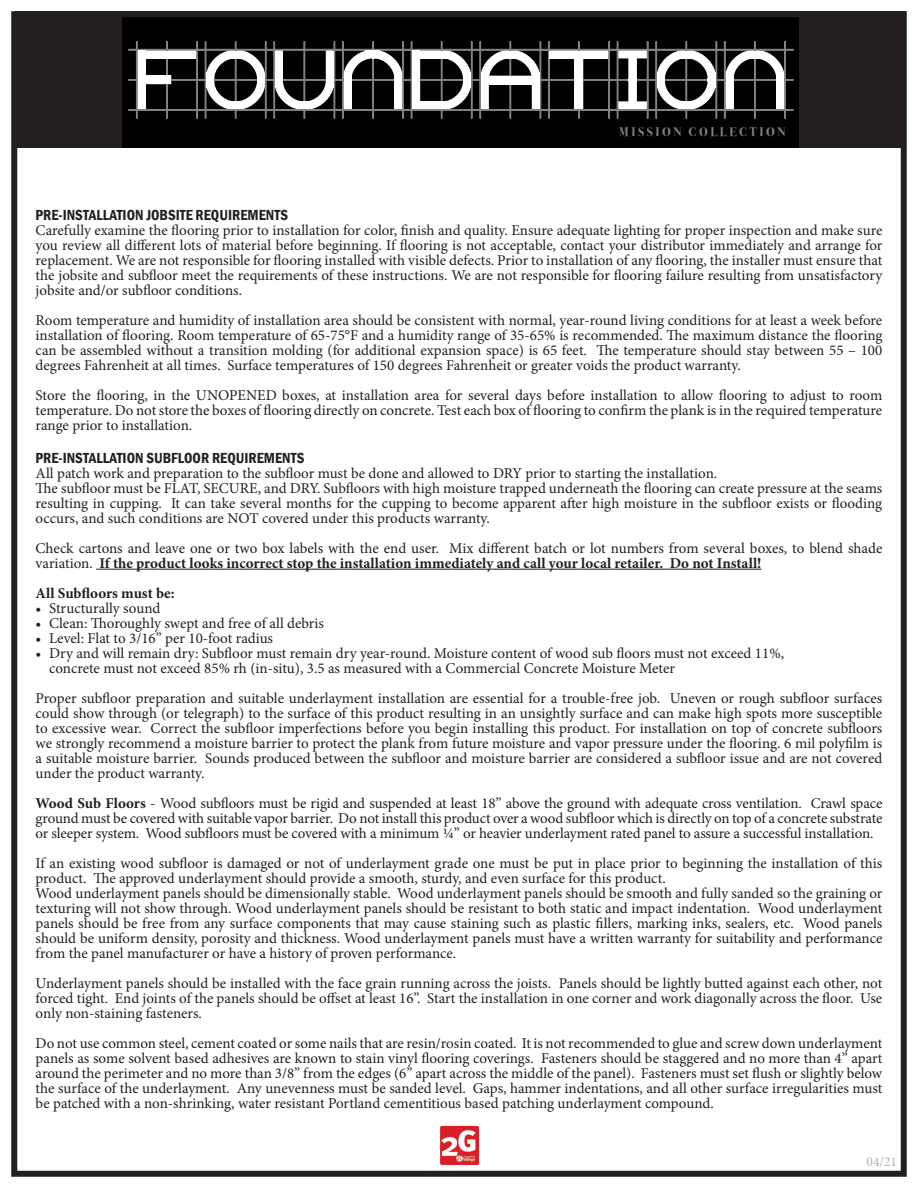
<style>
.page{position:relative;width:918px;height:1188px;background:#fff}
.page>*{position:absolute;margin:0;border:0;box-sizing:border-box;transform-origin:0 0}
.t1{font:15px/15px "Minion Pro";letter-spacing:-.005em;color:#231f20;text-align:justify}
.t2{font:600 condensed 15px "Franklin Gothic";color:#231f20}
.t3{font:700 15px "Minion Pro";color:#231f20}
.t4{font:13.5px "Minion Pro";color:#b2b3b7}
.t5{font:700 12.45px "Bodoni Svty Two OSITCTT";letter-spacing:.2em;color:#808285}
.s1{font-weight:700}
</style>
<div class="page">
<div style="left:15px;top:11px;width:891px;height:137px;background:#231f20"></div>
<div style="left:122px;top:12px;width:676px;height:136px;background:#000001"></div>
<svg style="left:128px;top:41px;width:666px;height:78px"></svg>
<div style="left:550px;top:51px;width:58px;height:7px;background:#fff"></div>
<div style="left:138px;top:51px;width:8px;height:58px;background:#fff"></div>
<hr style="left:481px;top:72px;width:3px;height:37px;background:#fff">
<hr style="left:537px;top:72px;width:2px;height:37px;background:#fff">
<div style="left:710px;top:72px;width:5px;height:15px;background:#fff"></div>
<div style="left:11px;top:11px;width:896px;height:1166px;border:6px solid #231f20"></div>
<img style="left:440px;top:1125px;width:40px;height:41px">
<hr style="left:96px;top:569px;width:665px;height:1px;background:#231f20">
<p class="t5" style="left:619px;top:124px;width:168px">MISSION COLLECTION</p>
<p class="t2" style="left:36px;top:205px;width:254px">PRE-INSTALLATION JOBSITE REQUIREMENTS</p>
<p class="t1" style="left:36px;top:222px;width:848px">Carefully examine the flooring prior to installation for color, finish and quality. Ensure adequate lighting for proper inspection and make sure you review all different lots of material before beginning. If flooring is not acceptable, contact your distributor immediately and arrange for replacement. We are not responsible for flooring installed with visible defects. Prior to installation of any flooring, the installer must ensure that the jobsite and subfloor meet the requirements of these instructions. We are not responsible for flooring failure resulting from unsatisfactory jobsite and/or subfloor conditions.</p>
<p class="t1" style="left:36px;top:312px;width:848px">Room temperature and humidity of installation area should be consistent with normal, year-round living conditions for at least a week before installation of flooring. Room temperature of 65-75°F and a humidity range of 35-65% is recommended. The maximum distance the flooring can be assembled without a transition molding (for additional expansion space) is 65 feet. The temperature should stay between 55 – 100 degrees Fahrenheit at all times. Surface temperatures of 150 degrees Fahrenheit or greater voids the product warranty.</p>
<p class="t1" style="left:36px;top:387px;width:848px">Store the flooring, in the UNOPENED boxes, at installation area for several days before installation to allow flooring to adjust to room temperature. Do not store the boxes of flooring directly on concrete. Test each box of flooring to confirm the plank is in the required temperature range prior to installation.</p>
<p class="t2" style="left:36px;top:448px;width:270px">PRE-INSTALLATION SUBFLOOR REQUIREMENTS</p>
<p class="t1" style="left:36px;top:465px;width:683px">All patch work and preparation to the subfloor must be done and allowed to DRY prior to starting the installation.</p>
<p class="t1" style="left:36px;top:480px;width:848px">The subfloor must be FLAT, SECURE, and DRY. Subfloors with high moisture trapped underneath the flooring can create pressure at the seams resulting in cupping. It can take several months for the cupping to become apparent after high moisture in the subfloor exists or flooding occurs, and such conditions are NOT covered under this products warranty.</p>
<p class="t1" style="left:36px;top:540px;width:848px">Check cartons and leave one or two box labels with the end user. Mix different batch or lot numbers from several boxes, to blend shade variation. <span class="s1">If the product looks incorrect stop the installation immediately and call your local retailer. Do not Install!</span></p>
<p class="t3" style="left:36px;top:582px;width:140px">All Subfloors must be:</p>
<p class="t1" style="left:36px;top:600px;width:126px">• Structurally sound</p>
<p class="t1" style="left:36px;top:615px;width:290px">• Clean: Thoroughly swept and free of all debris</p>
<p class="t1" style="left:36px;top:630px;width:239px">• Level: Flat to 3/16” per 10-foot radius</p>
<p class="t1" style="left:36px;top:645px;width:750px">• Dry and will remain dry: Subfloor must remain dry year-round. Moisture content of wood sub floors must not exceed 11%,</p>
<p class="t1" style="left:49px;top:660px;width:627px">concrete must not exceed 85% rh (in-situ), 3.5 as measured with a Commercial Concrete Moisture Meter</p>
<p class="t1" style="left:36px;top:690px;width:848px">Proper subfloor preparation and suitable underlayment installation are essential for a trouble-free job. Uneven or rough subfloor surfaces could show through (or telegraph) to the surface of this product resulting in an unsightly surface and can make high spots more susceptible to excessive wear. Correct the subfloor imperfections before you begin installing this product. For installation on top of concrete subfloors we strongly recommend a moisture barrier to protect the plank from future moisture and vapor pressure under the flooring. 6 mil polyfilm is a suitable moisture barrier. Sounds produced between the subfloor and moisture barrier are considered a subfloor issue and are not covered under the product warranty.</p>
<p class="t1" style="left:36px;top:795px;width:848px"><span class="s1">Wood Sub Floors</span> - Wood subfloors must be rigid and suspended at least 18” above the ground with adequate cross ventilation. Crawl space ground must be covered with suitable vapor barrier. Do not install this product over a wood subfloor which is directly on top of a concrete substrate or sleeper system. Wood subfloors must be covered with a minimum ¼” or heavier underlayment rated panel to assure a successful installation.</p>
<p class="t1" style="left:36px;top:855px;width:848px">If an existing wood subfloor is damaged or not of underlayment grade one must be put in place prior to beginning the installation of this product. The approved underlayment should provide a smooth, sturdy, and even surface for this product.</p>
<p class="t1" style="left:36px;top:885px;width:848px">Wood underlayment panels should be dimensionally stable. Wood underlayment panels should be smooth and fully sanded so the graining or texturing will not show through. Wood underlayment panels should be resistant to both static and impact indentation. Wood underlayment panels should be free from any surface components that may cause staining such as plastic fillers, marking inks, sealers, etc. Wood panels should be uniform density, porosity and thickness. Wood underlayment panels must have a written warranty for suitability and performance from the panel manufacturer or have a history of proven performance.</p>
<p class="t1" style="left:36px;top:975px;width:848px">Underlayment panels should be installed with the face grain running across the joists. Panels should be lightly butted against each other, not forced tight. End joints of the panels should be offset at least 16”. Start the installation in one corner and work diagonally across the floor. Use only non-staining fasteners.</p>
<p class="t1" style="left:36px;top:1035px;width:848px">Do not use common steel, cement coated or some nails that are resin/rosin coated. It is not recommended to glue and screw down underlayment panels as some solvent based adhesives are known to stain vinyl flooring coverings. Fasteners should be staggered and no more than 4” apart around the perimeter and no more than 3/8” from the edges (6” apart across the middle of the panel). Fasteners must set flush or slightly below the surface of the underlayment. Any unevenness must be sanded level. Gaps, hammer indentations, and all other surface irregularities must be patched with a non-shrinking, water resistant Portland cementitious based patching underlayment compound.</p>
<p class="t4" style="left:867px;top:1153px;width:32px">04/21</p>
</div>
